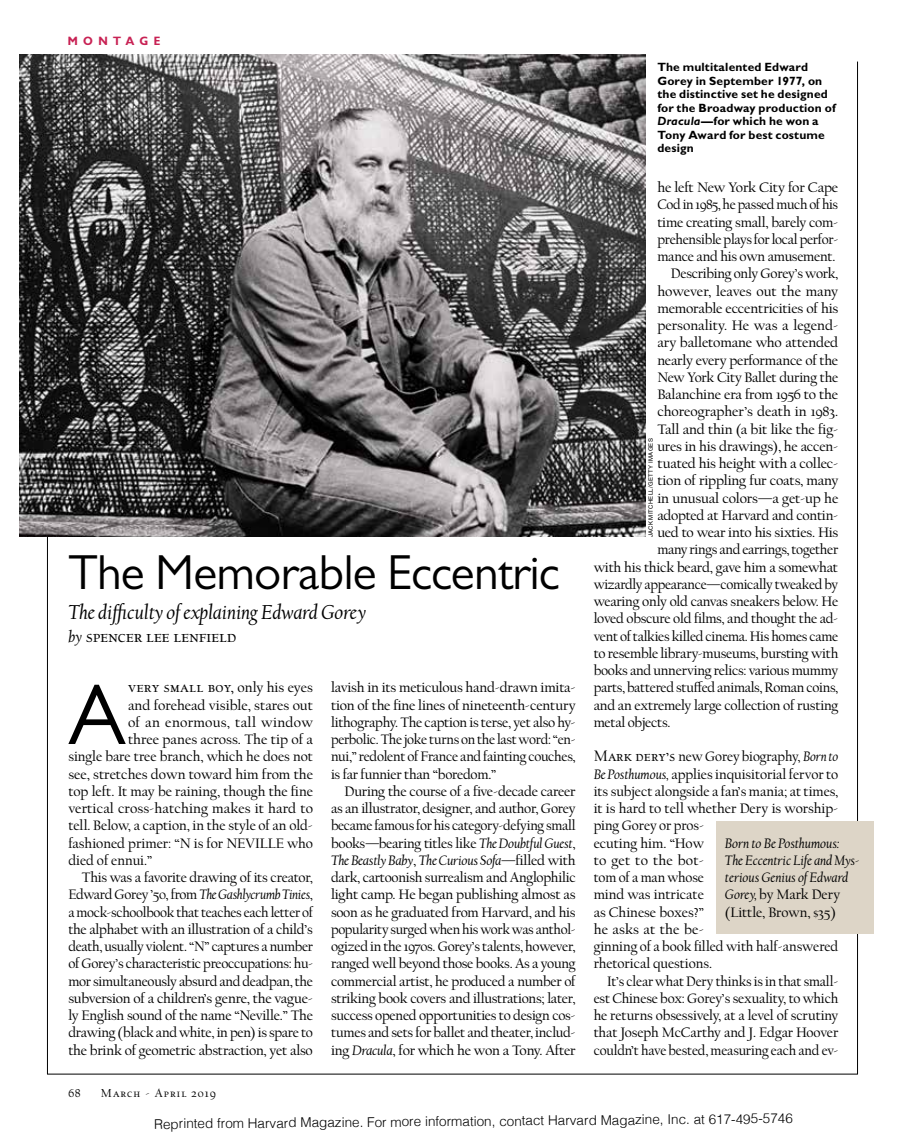
<style>
.page{position:relative;width:905px;height:1134px;background:#fff}
.page>*{position:absolute;margin:0;border:0;box-sizing:border-box;transform-origin:0 0}
.t1{font:86.4px "Gill Sans MT Std";color:#000}
.t2{font:49.5px "Gill Sans MT Std";letter-spacing:-.015em;color:#000}
.t3{font:italic 21px "Cal Harvard";letter-spacing:-.005em;color:#000}
.t4{font:18px "Cal Harvard";color:#000}
.t5{font:15.75px "Cal Harvard";letter-spacing:.025em;color:#000}
.t6{font:14.25px/17.2px "Cal Harvard";letter-spacing:-.015em;color:#000;text-align:justify}
.t7{font:italic 14.25px/17.2px "Cal Harvard";letter-spacing:-.005em;color:#000}
.t8{font:14.25px "Cal Harvard";letter-spacing:.005em;color:#000}
.t9{font:14.25px "Cal Harvard";letter-spacing:.015em;color:#000}
.t10{font:300 13.5px "Helvetica";color:#000}
.t11{font:700 12px/13.5px "Gill Sans Std";letter-spacing:.015em;color:#000}
.t12{font:12px "Cal Harvard";letter-spacing:.1em;color:#000}
.t13{font:700 12px "Gill Sans Display";letter-spacing:.42em;color:#c82254}
.t14{font:6px "Helvetica LT Std";letter-spacing:.045em;color:#000}
.s1{font-style:italic;font-size:16.5px}
.s2{font-size:14.25px}
.s3{font-style:italic}
.s4{font-size:15.75px}
.s5{font-style:normal}
</style>
<div class="page">
<hr style="left:47px;top:62px;width:1px;height:1012px;background:#000">
<hr style="left:857px;top:62px;width:1px;height:1012px;background:#000">
<hr style="left:47px;top:1074px;width:810px;height:1px;background:#000">
<img style="left:19px;top:54px;width:626px;height:483px">
<div style="left:716px;top:821px;width:157px;height:113px;background:#ddd5c7"></div>
<p class="t13" style="left:68px;top:34px;width:94px">MONTAGE</p>
<h2 class="t2" style="left:68px;top:543px;width:493px">The Memorable Eccentric</h2>
<h3 class="t3" style="left:68px;top:601px;width:299px">The difficulty of explaining Edward Gorey</h3>
<p class="t4" style="left:68px;top:627px;width:169px"><span class="s1">by</span> spencer lee lenfield</p>
<h1 class="t1" style="left:68px;top:664px;width:59px">A</h1>
<p class="t5" style="left:128px;top:679px;width:186px">very small boy, <span class="s2">only his eyes</span></p>
<p class="t6" style="left:331px;top:680px;width:246px">lavish in its meticulous hand-drawn imita&shy;tion of the fine lines of nineteenth-century lithography. The caption is terse, yet also hy&shy;perbolic. The joke turns on the last word: “en&shy;nui,” redolent of France and fainting couches, is far funnier than “boredom.”</p>
<p class="t6" style="left:331px;top:783px;width:246px;text-indent:14px">During the course of a five-decade career as an illustrator, designer, and author, Gorey became famous for his category-defying small books—bearing titles like <span class="s3">The Doubtful Guest</span>, <span class="s3">The Beastly Baby</span>, <span class="s3">The Curious Sofa</span>—filled with dark, cartoonish surrealism and Anglophilic light camp. He began publishing almost as soon as he graduated from Harvard, and his popularity surged when his work was anthol&shy;ogized in the 1970s. Gorey’s talents, however, ranged well beyond those books. As a young commercial artist, he produced a number of striking book covers and illustrations; later, success opened opportunities to design cos&shy;tumes and sets for ballet and theater, includ&shy;ing <span class="s3">Dracula</span>, for which he won a Tony. After</p>
<p class="t6" style="left:128px;top:697px;width:186px">and forehead visible, stares out</p>
<p class="t9" style="left:128px;top:715px;width:186px">of an enormous, tall window</p>
<p class="t6" style="left:128px;top:732px;width:186px">three panes across. The tip of a</p>
<p class="t6" style="left:68px;top:749px;width:246px">single bare tree branch, which he does not</p>
<p class="t6" style="left:68px;top:766px;width:246px">see, stretches down toward him from the</p>
<p class="t6" style="left:68px;top:783px;width:246px">top left. It may be raining, though the fine</p>
<p class="t8" style="left:68px;top:801px;width:246px">vertical cross-hatching makes it hard to</p>
<p class="t6" style="left:68px;top:818px;width:246px">tell. Below, a caption, in the style of an old-</p>
<p class="t6" style="left:68px;top:835px;width:246px">fashioned primer: “N is for NEVILLE who</p>
<p class="t6" style="left:68px;top:852px;width:85px">died of ennui.”</p>
<p class="t6" style="left:82px;top:870px;width:232px">This was a favorite drawing of its creator,</p>
<p class="t6" style="left:68px;top:887px;width:246px">Edward Gorey ’50, from <span class="s3">The Gashlycrumb Tinies</span>,</p>
<p class="t6" style="left:68px;top:904px;width:246px">a mock-schoolbook that teaches each letter of</p>
<p class="t6" style="left:68px;top:921px;width:246px">the alphabet with an illustration of a child’s</p>
<p class="t6" style="left:68px;top:939px;width:246px">death, usually violent. “N” captures a number</p>
<p class="t6" style="left:68px;top:956px;width:246px">of Gorey’s characteristic preoccupations: hu-</p>
<p class="t6" style="left:68px;top:973px;width:246px">mor simultaneously absurd and deadpan, the</p>
<p class="t6" style="left:68px;top:990px;width:246px">subversion of a children’s genre, the vague-</p>
<p class="t6" style="left:68px;top:1008px;width:246px">ly English sound of the name “Neville.” The</p>
<p class="t6" style="left:68px;top:1025px;width:246px">drawing (black and white, in pen) is spare to</p>
<p class="t6" style="left:68px;top:1042px;width:246px">the brink of geometric abstraction, yet also</p>
<p class="t11" style="left:657px;top:60px;width:180px">The multitalented Edward<br>Gorey in September 1977, on the distinctive set he designed for the Broadway production of<br><span class="s3">Dracula</span>—for which he won a<br>Tony Award for best costume design</p>
<p class="t6" style="left:657px;top:180px;width:182px">he left New York City for Cape</p>
<p class="t6" style="left:657px;top:197px;width:182px">Cod in 1985, he passed much of his</p>
<p class="t6" style="left:657px;top:214px;width:182px">time creating small, barely com-</p>
<p class="t6" style="left:657px;top:231px;width:182px">prehensible plays for local perfor-</p>
<p class="t6" style="left:657px;top:249px;width:180px">mance and his own amusement.</p>
<p class="t6" style="left:671px;top:266px;width:169px">Describing only Gorey’s work,</p>
<p class="t6" style="left:657px;top:283px;width:182px">however, leaves out the many</p>
<p class="t6" style="left:657px;top:300px;width:182px">memorable eccentricities of his</p>
<p class="t6" style="left:657px;top:318px;width:182px">personality. He was a legend-</p>
<p class="t6" style="left:657px;top:335px;width:182px">ary balletomane who attended</p>
<p class="t6" style="left:657px;top:352px;width:182px">nearly every performance of the</p>
<p class="t6" style="left:657px;top:369px;width:182px">New York City Ballet during the</p>
<p class="t6" style="left:657px;top:387px;width:182px">Balanchine era from 1956 to the</p>
<p class="t6" style="left:657px;top:404px;width:182px">choreographer’s death in 1983.</p>
<p class="t6" style="left:657px;top:421px;width:182px">Tall and thin (a bit like the fig-</p>
<p class="t6" style="left:657px;top:438px;width:182px">ures in his drawings), he accen-</p>
<p class="t6" style="left:657px;top:456px;width:182px">tuated his height with a collec-</p>
<p class="t6" style="left:657px;top:473px;width:182px">tion of rippling fur coats, many</p>
<p class="t6" style="left:657px;top:490px;width:182px">in unusual colors—a get-up he</p>
<p class="t6" style="left:657px;top:507px;width:182px">adopted at Harvard and contin-</p>
<p class="t6" style="left:657px;top:525px;width:182px">ued to wear into his sixties. His</p>
<p class="t6" style="left:657px;top:542px;width:182px">many rings and earrings, together</p>
<p class="t6" style="left:593px;top:559px;width:246px">with his thick beard, gave him a somewhat</p>
<p class="t6" style="left:593px;top:576px;width:246px">wizardly appearance—comically tweaked by</p>
<p class="t6" style="left:593px;top:594px;width:246px">wearing only old canvas sneakers below. He</p>
<p class="t6" style="left:593px;top:611px;width:246px">loved obscure old films, and thought the ad-</p>
<p class="t6" style="left:593px;top:628px;width:246px">vent of talkies killed cinema. His homes came</p>
<p class="t6" style="left:593px;top:645px;width:246px">to resemble library-museums, bursting with</p>
<p class="t6" style="left:593px;top:663px;width:246px">books and unnerving relics: various mummy</p>
<p class="t6" style="left:593px;top:680px;width:246px">parts, battered stuffed animals, Roman coins,</p>
<p class="t6" style="left:593px;top:697px;width:246px">and an extremely large collection of rusting</p>
<p class="t6" style="left:593px;top:714px;width:78px">metal objects.</p>
<p class="t6" style="left:593px;top:749px;width:246px;text-align:left"><span class="s4">Mark Dery’s</span> new Gorey biography, <span class="s3">Born to<br>Be Posthumous,</span> applies inquisitorial fervor to its subject alongside a fan’s mania; at times, it is hard to tell whether Dery is worship&shy;ping Gorey or pros-<br>ecuting him. “How<br>to get to the bot-<br>tom of a man whose<br>mind was intricate<br>as Chinese boxes?”<br>he asks at the be-<br>ginning of a book filled with half-answered rhetorical questions.</p>
<p class="t6" style="left:593px;top:973px;width:246px;text-indent:14px">It’s clear what Dery thinks is in that small&shy;est Chinese box: Gorey’s sexuality, to which he returns obsessively, at a level of scrutiny that Joseph McCarthy and J. Edgar Hoover couldn’t have bested, measuring each and ev-</p>
<p class="t14" style="left:647px;top:537px;width:101px;rotate:-90deg">JACK MITCHELL/GETTY IMAGES</p>
<p class="t7" style="left:725px;top:835px;width:136px">Born to Be Posthumous:<br>The Eccentric Life and Mys&shy;terious Genius of Edward<br>Gorey, <span class="s5">by Mark Dery (Little, Brown, $35)</span></p>
<p class="t12" style="left:68px;top:1087px;width:14px">68</p>
<p class="t12" style="left:101px;top:1087px;width:117px">March - April 2019</p>
<p class="t10" style="left:154px;top:1110px;width:640px">Reprinted from Harvard Magazine. For more information, contact Harvard Magazine, Inc. at 617-495-5746</p>
</div>
